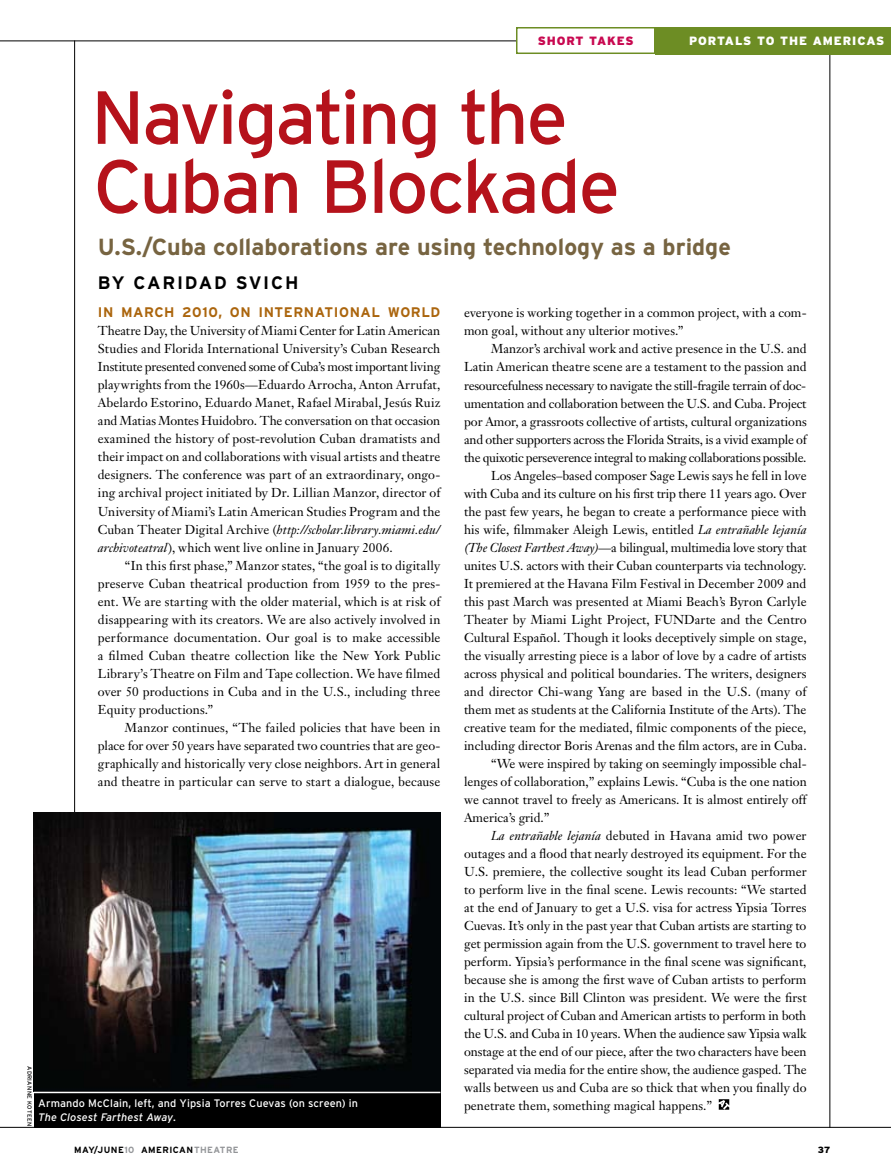
<style>
.page{position:relative;width:891px;height:1175px;background:#fff}
.page>*{position:absolute;margin:0;border:0;box-sizing:border-box;transform-origin:0 0}
.t1{font:700 23.25px "Interstate";color:#776441}
.t2{font:700 18px "Interstate";letter-spacing:.1em;color:#000}
.t3{font:700 13.8px "Interstate";letter-spacing:.04em;color:#ab650d}
.t4{font:12.75px/18px "Janson Text";letter-spacing:.005em;color:#000;text-align:justify}
.t5{font:12.75px "Janson Text";letter-spacing:-.015em;color:#000}
.t6{font:12.75px "Janson Text";letter-spacing:-.02em;color:#000}
.t7{font:12.75px "Janson Text";letter-spacing:-.025em;color:#000}
.t8{font:900 12px "Interstate";letter-spacing:.075em;color:#fff}
.t9{font:900 12px "Interstate";letter-spacing:.075em;color:#c80850}
.t10{font:10.8px/13.5px "Interstate";letter-spacing:.01em;color:#fff}
.t11{font:700 9px "Interstate";letter-spacing:.05em;color:#000}
.t12{font:700 9px "Interstate";color:#939598}
.t13{font:900 9px "Interstate";color:#000}
.t14{font:6px "Interstate";letter-spacing:.05em;color:#000}
.s1{font-style:italic}
.s2{color:#939598}
.s3{color:#000}
</style>
<div class="page">
<hr style="left:830px;top:40px;width:1px;height:1087px;background:#000">
<hr style="left:74px;top:40px;width:1px;height:1087px;background:#000">
<hr style="left:0;top:40px;width:891px;height:1px;background:#000">
<div style="left:517px;top:28px;width:138px;height:25px;background:#fff"></div>
<div style="left:516px;top:27px;width:140px;height:27px;border:2px solid #6d8d24"></div>
<div style="left:656px;top:27px;width:235px;height:27px;background:#6d8d24"></div>
<hr style="left:0;top:1126px;width:891px;height:1px;background:#000">
<svg style="left:719px;top:1099px;width:10px;height:10px"></svg>
<svg style="left:98px;top:89px;width:518px;height:125px"></svg>
<img style="left:34px;top:812px;width:406px;height:279px">
<div style="left:34px;top:1091px;width:406px;height:36px;background:#000"></div>
<hr style="left:34px;top:1091px;width:406px;height:2px;background:#fff">
<p class="t9" style="left:538px;top:34px;width:97px">SHORT TAKES</p>
<p class="t8" style="left:689px;top:34px;width:197px">PORTALS TO THE AMERICAS</p>
<h1 class="t1" style="left:98px;top:233px;width:635px">U.S./Cuba collaborations are using technology as a bridge</h1>
<h2 class="t2" style="left:98px;top:272px;width:202px">By Caridad Svich</h2>
<p class="t3" style="left:98px;top:305px;width:344px">I n March 2010, on I nternational World</p>
<p class="t4" style="left:98px;top:322px;width:344px">Theatre Day, the University of Miami Center for Latin American Studies and Florida International University’s Cuban Research Institute presented convened some of Cuba’s most important living playwrights from the 1960s—Eduardo Arrocha, Anton Arrufat, Abelardo Estorino, Eduardo Manet, Rafael Mirabal, Jesús Ruiz and Matias Montes Huidobro. The conversation on that occasion examined the history of post-revolution Cuban dramatists and their impact on and collaborations with visual artists and theatre designers. The conference was part of an extraordinary, ongo&shy;ing archival project initiated by Dr. Lillian Manzor, director of University of Miami’s Latin American Studies Program and the Cuban Theater Digital Archive (<span class="s1">http://scholar.library.miami.edu/ archivoteatral</span>), which went live online in January 2006.</p>
<p class="t4" style="left:98px;top:556px;width:344px;text-indent:27px">“In this first phase,” Manzor states, “the goal is to digitally preserve Cuban theatrical production from 1959 to the pres&shy;ent. We are starting with the older material, which is at risk of disappearing with its creators. We are also actively involved in performance documentation. Our goal is to make accessible a filmed Cuban theatre collection like the New York Public Library’s Theatre on Film and Tape collection. We have filmed over 50 productions in Cuba and in the U.S., including three Equity productions.”</p>
<p class="t4" style="left:98px;top:718px;width:344px;text-indent:27px">Manzor continues, “The failed policies that have been in place for over 50 years have separated two countries that are geo&shy;graphically and historically very close neighbors. Art in general and theatre in particular can serve to start a dialogue, because</p>
<p class="t14" style="left:33px;top:1066px;width:61px;rotate:90deg">ADRIANNE KOTEEN</p>
<p class="t10" style="left:38px;top:1096px;width:321px">Armando McClain, left, and Yipsia Torres Cuevas (on screen) in<br><span class="s1">The Closest Farthest Away</span>.</p>
<p class="t4" style="left:464px;top:304px;width:344px">everyone is working together in a common project, with a com&shy;mon goal, without any ulterior motives.”</p>
<p class="t4" style="left:491px;top:340px;width:317px">Manzor’s archival work and active presence in the U.S. and</p>
<p class="t4" style="left:464px;top:358px;width:344px">Latin American theatre scene are a testament to the passion and</p>
<p class="t6" style="left:464px;top:377px;width:344px">resourcefulness necessary to navigate the still-fragile terrain of doc-</p>
<p class="t5" style="left:464px;top:395px;width:344px">umentation and collaboration between the U.S. and Cuba. Project</p>
<p class="t4" style="left:464px;top:412px;width:344px">por Amor, a grassroots collective of artists, cultural organizations</p>
<p class="t5" style="left:464px;top:431px;width:344px">and other supporters across the Florida Straits, is a vivid example of</p>
<p class="t7" style="left:464px;top:449px;width:344px">the quixotic perseverence integral to making collaborations possible.</p>
<p class="t4" style="left:491px;top:466px;width:317px">Los Angeles–based composer Sage Lewis says he fell in love</p>
<p class="t4" style="left:464px;top:484px;width:344px">with Cuba and its culture on his first trip there 11 years ago. Over</p>
<p class="t4" style="left:464px;top:502px;width:344px">the past few years, he began to create a performance piece with</p>
<p class="t4" style="left:464px;top:520px;width:344px">his wife, filmmaker Aleigh Lewis, entitled <span class="s1">La entrañable lejanía</span></p>
<p class="t5" style="left:464px;top:539px;width:344px"><span class="s1">(The Closest Farthest Away)</span>—a bilingual, multimedia love story that</p>
<p class="t4" style="left:464px;top:556px;width:344px">unites U.S. actors with their Cuban counterparts via technology.</p>
<p class="t4" style="left:464px;top:574px;width:344px">It premiered at the Havana Film Festival in December 2009 and</p>
<p class="t4" style="left:464px;top:592px;width:344px">this past March was presented at Miami Beach’s Byron Carlyle</p>
<p class="t4" style="left:464px;top:610px;width:344px">Theater by Miami Light Project, FUNDarte and the Centro</p>
<p class="t4" style="left:464px;top:628px;width:344px">Cultural Español. Though it looks deceptively simple on stage,</p>
<p class="t4" style="left:464px;top:646px;width:344px">the visually arresting piece is a labor of love by a cadre of artists</p>
<p class="t4" style="left:464px;top:664px;width:344px">across physical and political boundaries. The writers, designers</p>
<p class="t4" style="left:464px;top:682px;width:344px">and director Chi-wang Yang are based in the U.S. (many of</p>
<p class="t4" style="left:464px;top:700px;width:344px">them met as students at the California Institute of the Arts). The</p>
<p class="t4" style="left:464px;top:718px;width:344px">creative team for the mediated, filmic components of the piece,</p>
<p class="t4" style="left:464px;top:736px;width:344px">including director Boris Arenas and the film actors, are in Cuba.</p>
<p class="t4" style="left:491px;top:754px;width:317px">“We were inspired by taking on seemingly impossible chal-</p>
<p class="t4" style="left:464px;top:772px;width:344px">lenges of collaboration,” explains Lewis. “Cuba is the one nation</p>
<p class="t4" style="left:464px;top:790px;width:344px">we cannot travel to freely as Americans. It is almost entirely off</p>
<p class="t4" style="left:464px;top:808px;width:87px">America’s grid.”</p>
<p class="t4" style="left:491px;top:826px;width:317px"><span class="s1">La entrañable lejanía</span> debuted in Havana amid two power</p>
<p class="t4" style="left:464px;top:844px;width:344px">outages and a flood that nearly destroyed its equipment. For the</p>
<p class="t4" style="left:464px;top:862px;width:344px">U.S. premiere, the collective sought its lead Cuban performer</p>
<p class="t4" style="left:464px;top:880px;width:344px">to perform live in the final scene. Lewis recounts: “We started</p>
<p class="t4" style="left:464px;top:898px;width:344px">at the end of January to get a U.S. visa for actress Yipsia Torres</p>
<p class="t4" style="left:464px;top:916px;width:344px">Cuevas. It’s only in the past year that Cuban artists are starting to</p>
<p class="t4" style="left:464px;top:934px;width:344px">get permission again from the U.S. government to travel here to</p>
<p class="t4" style="left:464px;top:952px;width:344px">perform. Yipsia’s performance in the final scene was significant,</p>
<p class="t4" style="left:464px;top:970px;width:344px">because she is among the first wave of Cuban artists to perform</p>
<p class="t4" style="left:464px;top:988px;width:344px">in the U.S. since Bill Clinton was president. We were the first</p>
<p class="t4" style="left:464px;top:1006px;width:344px">cultural project of Cuban and American artists to perform in both</p>
<p class="t5" style="left:464px;top:1025px;width:344px">the U.S. and Cuba in 10 years. When the audience saw Yipsia walk</p>
<p class="t4" style="left:464px;top:1042px;width:344px">onstage at the end of our piece, after the two characters have been</p>
<p class="t4" style="left:464px;top:1060px;width:344px">separated via media for the entire show, the audience gasped. The</p>
<p class="t4" style="left:464px;top:1078px;width:344px">walls between us and Cuba are so thick that when you finally do</p>
<p class="t4" style="left:464px;top:1096px;width:250px">penetrate them, something magical happens.”</p>
<p class="t11" style="left:74px;top:1144px;width:88px">MAY/JUNE<span class="s2">10</span> AMERI</p>
<p class="t12" style="left:173px;top:1144px;width:28px"><span class="s3">CAN</span> THEATRE</p>
<p class="t13" style="left:818px;top:1144px;width:14px">37</p>
</div>
